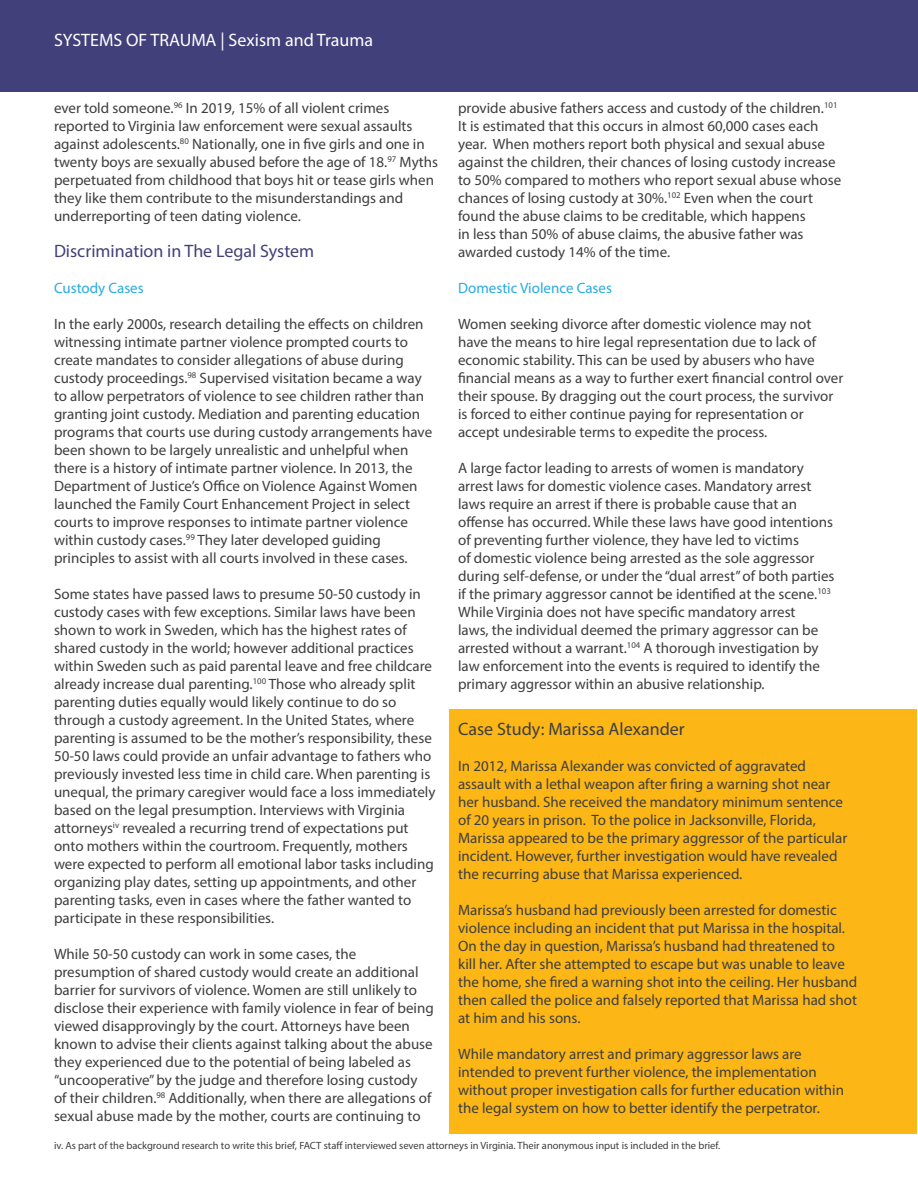
<style>
.page{position:relative;width:918px;height:1188px;background:#fff}
.page>*{position:absolute;margin:0;border:0;box-sizing:border-box;transform-origin:0 0}
.TXT__Intro_Copy{font:18px "Myriad Pro";color:#fff}
.TXT__Body__Header{font:18px "Myriad Pro";color:#42407a}
.TXT__Body__Header-2{font:18px "Myriad Pro";color:#3e3e3f}
.TXT__Body__Copy{font:15px/18px "Myriad Pro";color:#3e3e3f}
.TXT__Body__Subhead{font:15px "Myriad Pro";color:#28abe1}
.TXT__Body__End_Notes{font:10.5px "Myriad Pro";color:#3e3e3f}
</style>
<div class="page">
<div style="left:0;top:0;width:904px;height:92px;background:#42407a"></div>
<svg style="left:904px;top:0;width:14px;height:92px"></svg>
<div style="left:449px;top:709px;width:468px;height:425px;background:#fcb615"></div>
<p class="TXT__Intro_Copy" style="left:54px;top:29px;width:321px">SYSTEMS OF TRAUMA | Sexism and Trauma</p>
<p class="TXT__Body__Copy" style="left:54px;top:99px;width:385px">ever told someone.<sup>96</sup> In 2019, 15% of all violent crimes reported to Virginia law enforcement were sexual assaults against adolescents.<sup>80</sup> Nationally, one in five girls and one in twenty boys are sexually abused before the age of 18.<sup>97</sup> Myths perpetuated from childhood that boys hit or tease girls when they like them contribute to the misunderstandings and underreporting of teen dating violence.</p>
<p class="TXT__Body__Header" style="left:54px;top:240px;width:262px">Discrimination in The Legal System</p>
<p class="TXT__Body__Subhead" style="left:54px;top:279px;width:91px">Custody Cases</p>
<p class="TXT__Body__Copy" style="left:54px;top:315px;width:380px">In the early 2000s, research detailing the effects on children witnessing intimate partner violence prompted courts to create mandates to consider allegations of abuse during custody proceedings.<sup>98</sup> Supervised visitation became a way to allow perpetrators of violence to see children rather than granting joint custody. Mediation and parenting education programs that courts use during custody arrangements have been shown to be largely unrealistic and unhelpful when there is a history of intimate partner violence. In 2013, the Department of Justice’s Office on Violence Against Women launched the Family Court Enhancement Project in select courts to improve responses to intimate partner violence within custody cases.<sup>99</sup> They later developed guiding principles to assist with all courts involved in these cases.</p>
<p class="TXT__Body__Copy" style="left:54px;top:585px;width:383px">Some states have passed laws to presume 50-50 custody in custody cases with few exceptions. Similar laws have been shown to work in Sweden, which has the highest rates of shared custody in the world; however additional practices within Sweden such as paid parental leave and free childcare already increase dual parenting.<sup>100</sup> Those who already split parenting duties equally would likely continue to do so through a custody agreement. In the United States, where parenting is assumed to be the mother’s responsibility, these 50-50 laws could provide an unfair advantage to fathers who previously invested less time in child care. When parenting is unequal, the primary caregiver would face a loss immediately based on the legal presumption. Interviews with Virginia attorneys<sup>iv</sup> revealed a recurring trend of expectations put onto mothers within the courtroom. Frequently, mothers were expected to perform all emotional labor tasks including organizing play dates, setting up appointments, and other parenting tasks, even in cases where the father wanted to participate in these responsibilities.</p>
<p class="TXT__Body__Copy" style="left:54px;top:945px;width:381px">While 50-50 custody can work in some cases, the presumption of shared custody would create an additional barrier for survivors of violence. Women are still unlikely to disclose their experience with family violence in fear of being viewed disapprovingly by the court. Attorneys have been known to advise their clients against talking about the abuse they experienced due to the potential of being labeled as “uncooperative” by the judge and therefore losing custody of their children.<sup>98</sup> Additionally, when there are allegations of sexual abuse made by the mother, courts are continuing to</p>
<p class="TXT__Body__Copy" style="left:458px;top:99px;width:385px">provide abusive fathers access and custody of the children.<sup>101<br></sup>It is estimated that this occurs in almost 60,000 cases each year. When mothers report both physical and sexual abuse against the children, their chances of losing custody increase to 50% compared to mothers who report sexual abuse whose chances of losing custody at 30%.<sup>102</sup> Even when the court found the abuse claims to be creditable, which happens<br>in less than 50% of abuse claims, the abusive father was awarded custody 14% of the time.</p>
<p class="TXT__Body__Subhead" style="left:458px;top:279px;width:155px">Domestic Violence Cases</p>
<p class="TXT__Body__Copy" style="left:458px;top:315px;width:387px">Women seeking divorce after domestic violence may not have the means to hire legal representation due to lack of economic stability. This can be used by abusers who have financial means as a way to further exert financial control over their spouse. By dragging out the court process, the survivor is forced to either continue paying for representation or accept undesirable terms to expedite the process.</p>
<p class="TXT__Body__Copy" style="left:458px;top:459px;width:378px">A large factor leading to arrests of women is mandatory arrest laws for domestic violence cases. Mandatory arrest laws require an arrest if there is probable cause that an offense has occurred. While these laws have good intentions of preventing further violence, they have led to victims<br>of domestic violence being arrested as the sole aggressor during self-defense, or under the “dual arrest” of both parties if the primary aggressor cannot be identified at the scene.<sup>103<br></sup>While Virginia does not have specific mandatory arrest<br>laws, the individual deemed the primary aggressor can be arrested without a warrant.<sup>104</sup> A thorough investigation by law enforcement into the events is required to identify the primary aggressor within an abusive relationship.</p>
<p class="TXT__Body__Header-2" style="left:458px;top:718px;width:228px">Case Study: Marissa Alexander</p>
<p class="TXT__Body__Copy" style="left:458px;top:757px;width:391px">In 2012, Marissa Alexander was convicted of aggravated assault with a lethal weapon after firing a warning shot near her husband. She received the mandatory minimum sentence of 20 years in prison. To the police in Jacksonville, Florida, Marissa appeared to be the primary aggressor of the particular incident. However, further investigation would have revealed the recurring abuse that Marissa experienced.</p>
<p class="TXT__Body__Copy" style="left:458px;top:901px;width:401px">Marissa’s husband had previously been arrested for domestic violence including an incident that put Marissa in the hospital.<br>On the day in question, Marissa’s husband had threatened to<br>kill her. After she attempted to escape but was unable to leave the home, she fired a warning shot into the ceiling. Her husband then called the police and falsely reported that Marissa had shot at him and his sons.</p>
<p class="TXT__Body__Copy" style="left:458px;top:1045px;width:388px">While mandatory arrest and primary aggressor laws are intended to prevent further violence, the implementation without proper investigation calls for further education within the legal system on how to better identify the perpetrator.</p>
<p class="TXT__Body__End_Notes" style="left:54px;top:1139px;width:668px">iv. As part of the background research to write this brief, FACT staff interviewed seven attorneys in Virginia. Their anonymous input is included in the brief.</p>
</div>
